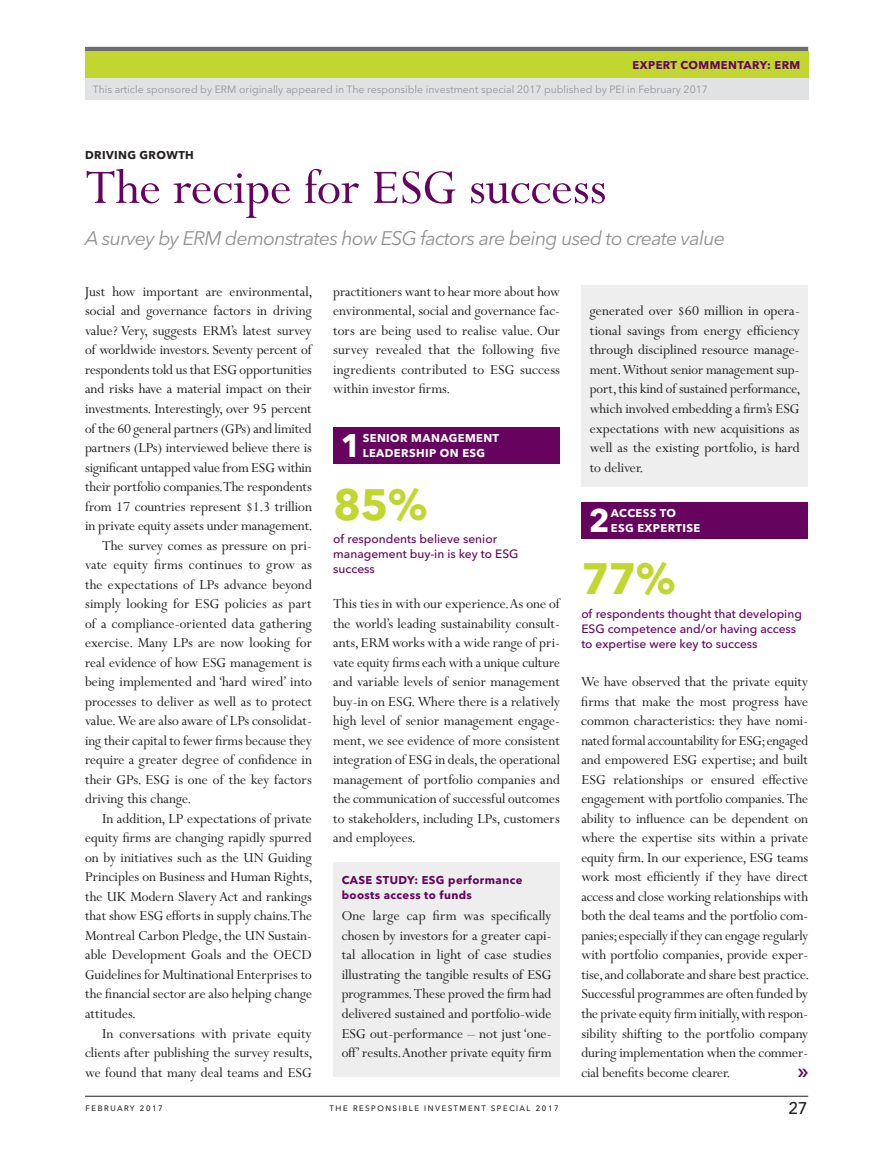
<style>
.page{position:relative;width:872px;height:1149px;background:#fff}
.page>*{position:absolute;margin:0;border:0;box-sizing:border-box;transform-origin:0 0}
.t1{font:54px "Perpetua MT Pro";color:#65035f}
.t2{font:700 43.5px "Avenir Next LT Pro";color:#c1d72f}
.t3{font:700 32.4px "Avenir Next LT Pro";color:#fff}
.t4{font:22.5px "Avenir Next LT Pro";color:#231f20}
.t5{font:italic 19.5px "Avenir Next LT Pro";letter-spacing:-.035em;color:#8e9093}
.t6{font:15.3px/19.5px "Perpetua MT Pro";color:#231f20;text-align:justify}
.t7{font:500 12px/15px "Avenir Next LT Pro";color:#65035f}
.t8{font:700 11.25px/15px "Avenir Next LT Pro";letter-spacing:.035em;color:#65035f}
.t9{font:700 11.25px/15px "Avenir Next LT Pro";letter-spacing:.035em;color:#fff}
.t10{font:700 11.25px "Avenir Next LT Pro";letter-spacing:.035em;color:#231f20}
.t11{font:10.5px "Avenir Next LT Pro";color:#939598}
.t12{font:10.5px "Avenir Next LT Pro";letter-spacing:.1em;color:#231f20}
</style>
<div class="page">
<hr style="left:85px;top:1095px;width:723px;height:1px;background:#231f20">
<hr style="left:85px;top:47px;width:723px;height:4px;background:#6c6d70">
<div style="left:85px;top:51px;width:723px;height:27px;background:#c1d72f"></div>
<div style="left:333px;top:861px;width:227px;height:215px;background:#eeeeef"></div>
<div style="left:581px;top:285px;width:227px;height:201px;background:#eeeeef"></div>
<div style="left:333px;top:427px;width:227px;height:36px;background:#65035f"></div>
<div style="left:581px;top:502px;width:227px;height:36px;background:#65035f"></div>
<div style="left:85px;top:78px;width:723px;height:22px;background:#e1e2e4"></div>
<p class="t8" style="left:642px;top:57px;width:159px">KEYNOTE INTERVIEW: XXX</p>
<p class="t8" style="left:632px;top:58px;width:169px">EXPERT COMM NTARY ERM</p>
<p class="t11" style="left:93px;top:83px;width:616px">This article sponsored by ERM originally appeared in The responsible investment special 2017 published by PEI in February 2017</p>
<p class="t10" style="left:85px;top:148px;width:110px">DRIVING GROWTH</p>
<h1 class="t1" style="left:85px;top:156px;width:523px">The recipe for ESG success</h1>
<p class="t5" style="left:85px;top:226px;width:641px">A survey by ERM demonstrates how ESG factors are being used to create value</p>
<p class="t6" style="left:85px;top:282px;width:229px">Just how important are environmental,</p>
<p class="t6" style="left:85px;top:301px;width:228px">social and governance factors in driving</p>
<p class="t6" style="left:85px;top:321px;width:228px">value? Very, suggests ERM’s latest survey</p>
<p class="t6" style="left:85px;top:340px;width:228px">of worldwide investors. Seventy percent of</p>
<p class="t6" style="left:85px;top:360px;width:228px">respondents told us that ESG opportunities</p>
<p class="t6" style="left:85px;top:379px;width:228px">and risks have a material impact on their</p>
<p class="t6" style="left:85px;top:399px;width:228px">investments. Interestingly, over 95 percent</p>
<p class="t6" style="left:85px;top:418px;width:228px">of the 60 general partners (GPs) and limited</p>
<p class="t6" style="left:85px;top:438px;width:228px">partners (LPs) interviewed believe there is</p>
<p class="t6" style="left:85px;top:457px;width:228px">significant untapped value from ESG within</p>
<p class="t6" style="left:85px;top:477px;width:228px">their portfolio companies. The respondents</p>
<p class="t6" style="left:85px;top:496px;width:228px">from 17 countries represent $1.3 trillion</p>
<p class="t6" style="left:85px;top:516px;width:229px">in private equity assets under management.</p>
<p class="t6" style="left:102px;top:535px;width:211px">The survey comes as pressure on pri-</p>
<p class="t6" style="left:85px;top:555px;width:228px">vate equity firms continues to grow as</p>
<p class="t6" style="left:85px;top:574px;width:228px">the expectations of LPs advance beyond</p>
<p class="t6" style="left:85px;top:594px;width:228px">simply looking for ESG policies as part</p>
<p class="t6" style="left:85px;top:613px;width:228px">of a compliance-oriented data gathering</p>
<p class="t6" style="left:85px;top:633px;width:228px">exercise. Many LPs are now looking for</p>
<p class="t6" style="left:85px;top:652px;width:228px">real evidence of how ESG management is</p>
<p class="t6" style="left:85px;top:672px;width:228px">being implemented and ‘hard wired’ into</p>
<p class="t6" style="left:85px;top:691px;width:228px">processes to deliver as well as to protect</p>
<p class="t6" style="left:85px;top:711px;width:228px">value. We are also aware of LPs consolidat-</p>
<p class="t6" style="left:85px;top:730px;width:228px">ing their capital to fewer firms because they</p>
<p class="t6" style="left:85px;top:750px;width:228px">require a greater degree of confidence in</p>
<p class="t6" style="left:85px;top:769px;width:228px">their GPs. ESG is one of the key factors</p>
<p class="t6" style="left:85px;top:789px;width:107px">driving this change.</p>
<p class="t6" style="left:102px;top:808px;width:211px">In addition, LP expectations of private</p>
<p class="t6" style="left:85px;top:828px;width:228px">equity firms are changing rapidly spurred</p>
<p class="t6" style="left:85px;top:847px;width:228px">on by initiatives such as the UN Guiding</p>
<p class="t6" style="left:85px;top:867px;width:229px">Principles on Business and Human Rights,</p>
<p class="t6" style="left:85px;top:886px;width:228px">the UK Modern Slavery Act and rankings</p>
<p class="t6" style="left:85px;top:906px;width:228px">that show ESG efforts in supply chains. The</p>
<p class="t6" style="left:85px;top:925px;width:228px">Montreal Carbon Pledge, the UN Sustain-</p>
<p class="t6" style="left:85px;top:945px;width:228px">able Development Goals and the OECD</p>
<p class="t6" style="left:85px;top:964px;width:228px">Guidelines for Multinational Enterprises to</p>
<p class="t6" style="left:85px;top:984px;width:228px">the financial sector are also helping change</p>
<p class="t6" style="left:85px;top:1003px;width:52px">attitudes.</p>
<p class="t6" style="left:102px;top:1023px;width:211px">In conversations with private equity</p>
<p class="t6" style="left:85px;top:1042px;width:229px">clients after publishing the survey results,</p>
<p class="t6" style="left:85px;top:1062px;width:228px">we found that many deal teams and ESG</p>
<p class="t6" style="left:333px;top:282px;width:228px">practitioners want to hear more about how environmental, social and governance fac&shy;tors are being used to realise value. Our survey revealed that the following five ingredients contributed to ESG success within investor firms.</p>
<p class="t6" style="left:590px;top:301px;width:212px">generated over $60 million in opera&shy;tional savings from energy efficiency through disciplined resource manage&shy;ment. Without senior management sup&shy;port, this kind of sustained performance, which involved embedding a firm’s ESG expectations with new acquisitions as well as the existing portfolio, is hard to deliver.</p>
<h3 class="t3" style="left:341px;top:426px;width:22px">1</h3>
<p class="t9" style="left:363px;top:430px;width:138px">SENIOR MANAGEMENT<br>LEADERSHIP ON ESG</p>
<h2 class="t2" style="left:333px;top:477px;width:96px">85%</h2>
<p class="t7" style="left:333px;top:531px;width:187px">of respondents believe senior management buy-in is key to ESG success</p>
<h3 class="t3" style="left:589px;top:500px;width:22px">2</h3>
<p class="t9" style="left:611px;top:505px;width:91px">ACCESS TO<br>ESG EXPERTISE</p>
<h2 class="t2" style="left:581px;top:552px;width:96px">77%</h2>
<p class="t7" style="left:581px;top:606px;width:222px">of respondents thought that developing<br>ESG competence and/or having access to expertise were key to success</p>
<p class="t6" style="left:333px;top:594px;width:228px">This ties in with our experience. As one of the world’s leading sustainability consult&shy;ants, ERM works with a wide range of pri&shy;vate equity firms each with a unique culture and variable levels of senior management buy-in on ESG. Where there is a relatively high level of senior management engage&shy;ment, we see evidence of more consistent integration of ESG in deals, the operational management of portfolio companies and the communication of successful outcomes to stakeholders, including LPs, customers and employees.</p>
<p class="t6" style="left:581px;top:672px;width:229px">We have observed that the private equity firms that make the most progress have common characteristics: they have nomi&shy;nated formal accountability for ESG; engaged and empowered ESG expertise; and built ESG relationships or ensured effective engagement with portfolio companies. The ability to influence can be dependent on where the expertise sits within a private equity firm. In our experience, ESG teams work most efficiently if they have direct access and close working relationships with both the deal teams and the portfolio com&shy;panies; especially if they can engage regularly with portfolio companies, provide exper&shy;tise, and collaborate and share best practice.<br>Successful programmes are often funded by the private equity firm initially, with respon&shy;sibility shifting to the portfolio company during implementation when the commer&shy;cial benefits become clearer.</p>
<p class="t8" style="left:342px;top:872px;width:182px">CASE STUDY: ESG performance boosts access to funds</p>
<p class="t6" style="left:342px;top:906px;width:211px">One large cap firm was specifically chosen by investors for a greater capi&shy;tal allocation in light of case studies illustrating the tangible results of ESG programmes. These proved the firm had delivered sustained and portfolio-wide ESG out-performance – not just ‘one&shy;off’ results. Another private equity firm</p>
<p class="t12" style="left:85px;top:1100px;width:79px">february 2017</p>
<p class="t12" style="left:329px;top:1100px;width:231px">the responsible investment special 2017</p>
<h3 class="t4" style="left:788px;top:1092px;width:22px">27</h3>
</div>
